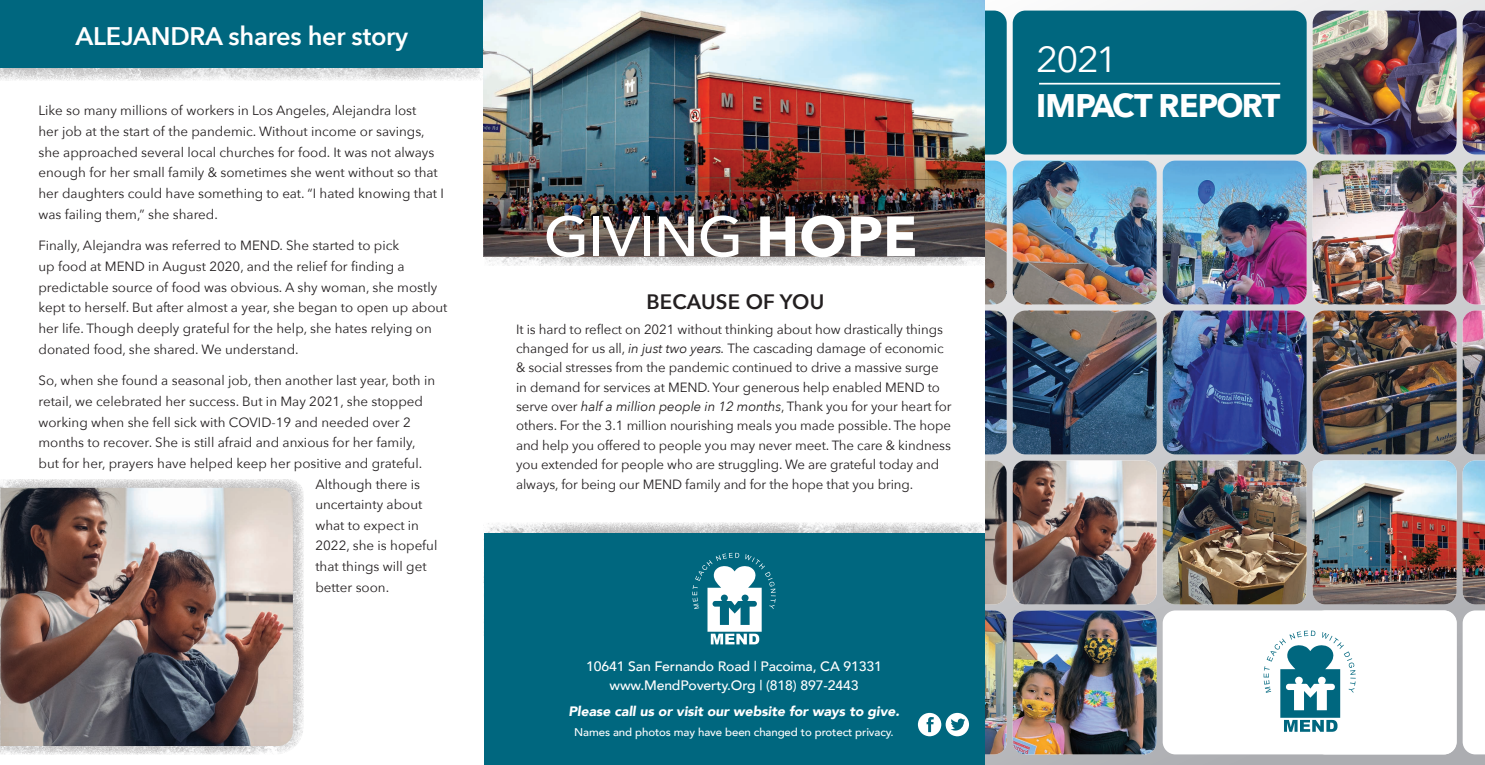
<style>
.page{position:relative;width:1485px;height:765px;background:#fff}
.page>*{position:absolute;margin:0;border:0;box-sizing:border-box;transform-origin:0 0}
.t1{font:500 56.25px "Avenir Next";letter-spacing:-.02em;color:#fff;scale:1.04 1}
.t2{font:36.25px "Avenir Next";color:#fff;scale:1.05 1}
.t3{font:700 32.62px "Avenir Next";letter-spacing:-.03em;color:#fff}
.t4{font:600 25.38px "Avenir Next";letter-spacing:-.01em;color:#fff}
.t5{font:600 20.88px "Avenir Next";letter-spacing:.01em;color:#231f20}
.t6{font:500 13.62px "Avenir";letter-spacing:-.01em;color:#fff}
.t7{font:italic 900 13.62px "Avenir";letter-spacing:-.005em;color:#fff}
.t8{font:13.38px/20.6px "Avenir Next";color:#231f20}
.t9{font:500 11.12px "Avenir";letter-spacing:-.01em;color:#fff}
.s1{font-weight:700}
.s2{font-style:italic}
</style>
<div class="page">
<svg style="left:984px;top:0;width:501px;height:765px;background:#cccdcf"></svg>
<div style="left:863px;top:11px;width:144px;height:144px;background:#00677f;border-radius:13px"></div>
<img style="left:984px;top:161px;width:23px;height:144px">
<img style="left:984px;top:311px;width:23px;height:143px">
<img style="left:984px;top:461px;width:23px;height:143px">
<img style="left:984px;top:610px;width:23px;height:144px">
<img style="left:484px;top:256px;width:500px;height:9px">
<img style="left:0;top:67px;width:484px;height:13px">
<div style="left:1013px;top:11px;width:294px;height:144px;background:#00677f;border-radius:13px"></div>
<img style="left:1313px;top:11px;width:144px;height:144px">
<img style="left:1013px;top:161px;width:144px;height:144px">
<img style="left:1163px;top:161px;width:144px;height:144px">
<img style="left:1313px;top:161px;width:144px;height:144px">
<img style="left:1013px;top:311px;width:144px;height:143px">
<img style="left:1163px;top:311px;width:144px;height:143px">
<img style="left:1313px;top:311px;width:144px;height:143px">
<img style="left:1013px;top:461px;width:144px;height:143px">
<img style="left:1163px;top:460px;width:144px;height:144px">
<img style="left:1313px;top:460px;width:144px;height:144px">
<img style="left:1013px;top:610px;width:144px;height:144px">
<div style="left:1163px;top:610px;width:294px;height:144px;background:#fff;border-radius:13px"></div>
<div style="left:0;top:0;width:484px;height:67px;background:#00677f"></div>
<img style="left:484px;top:0;width:500px;height:133px">
<img style="left:484px;top:133px;width:500px;height:123px">
<img style="left:487px;top:523px;width:497px;height:10px">
<div style="left:484px;top:533px;width:500px;height:232px;background:#00677f"></div>
<img style="left:1463px;top:11px;width:22px;height:144px">
<img style="left:1463px;top:161px;width:22px;height:144px">
<img style="left:1463px;top:311px;width:22px;height:143px">
<img style="left:1463px;top:460px;width:22px;height:144px">
<svg style="left:1463px;top:610px;width:22px;height:144px"></svg>
<hr style="left:1039px;top:83px;width:241px;height:2px;background:#fff">
<div style="left:946px;top:713px;width:23px;height:23px;background:#fff;border-radius:50%"></div>
<svg style="left:951px;top:719px;width:14px;height:12px"></svg>
<div style="left:918px;top:713px;width:23px;height:23px;background:#fff;border-radius:50%"></div>
<svg style="left:927px;top:717px;width:7px;height:15px"></svg>
<svg style="left:692px;top:553px;width:84px;height:91px"></svg>
<svg style="left:1264px;top:631px;width:92px;height:101px"></svg>
<img style="left:0;top:479px;width:304px;height:276px">
<img style="left:0;top:488px;width:293px;height:258px">
<p class="t4" style="left:75px;top:14px;width:334px">ALEJANDRA shares her story</p>
<p class="t8" style="left:38px;top:100px;width:407px">Like so many millions of workers in Los Angeles, Alejandra lost<br>her job at the start of the pandemic. Without income or savings, she approached several local churches for food. It was not always enough for her small family &amp; sometimes she went without so that her daughters could have something to eat. “I hated knowing that I was failing them,” she shared.</p>
<p class="t8" style="left:38px;top:235px;width:411px">Finally, Alejandra was referred to MEND. She started to pick<br>up food at MEND in August 2020, and the relief for finding a predictable source of food was obvious. A shy woman, she mostly kept to herself. But after almost a year, she began to open up about her life. Though deeply grateful for the help, she hates relying on donated food, she shared. We understand.</p>
<p class="t8" style="left:38px;top:370px;width:398px">So, when she found a seasonal job, then another last year, both in</p>
<p class="t8" style="left:38px;top:391px;width:386px">retail, we celebrated her success. But in May 2021, she stopped</p>
<p class="t8" style="left:38px;top:411px;width:374px">working when she fell sick with COVID-19 and needed over 2</p>
<p class="t8" style="left:38px;top:432px;width:379px">months to recover. She is still afraid and anxious for her family,</p>
<p class="t8" style="left:38px;top:452px;width:385px">but for her, prayers have helped keep her positive and grateful.</p>
<p class="t8" style="left:315px;top:473px;width:106px">Although there is</p>
<p class="t8" style="left:315px;top:494px;width:108px">uncertainty about</p>
<p class="t8" style="left:315px;top:514px;width:105px">what to expect in</p>
<p class="t8" style="left:315px;top:535px;width:124px">2022, she is hopeful</p>
<p class="t8" style="left:315px;top:556px;width:113px">that things will get</p>
<p class="t8" style="left:315px;top:576px;width:75px">better soon.</p>
<p class="t1" style="left:544px;top:189px;width:361px">GIVING <span class="s1">HOPE</span></p>
<p class="t5" style="left:646px;top:283px;width:179px">BECAUSE OF YOU</p>
<p class="t8" style="left:516px;top:319px;width:437px;line-height:19.4px">It is hard to reflect on 2021 without thinking about how drastically things changed for us all, <span class="s2">in just two years.</span> The cascading damage of economic &amp; social stresses from the pandemic continued to drive a massive surge in demand for services at MEND. Your generous help enabled MEND to serve over <span class="s2">half a million people in 12 months</span>, Thank you for your heart for others. For the 3.1 million nourishing meals you made possible. The hope and help you offered to people you may never meet. The care &amp; kindness you extended for people who are struggling. We are grateful today and always, for being our MEND family and for the hope that you bring.</p>
<p class="t6" style="left:586px;top:654px;width:297px">10641 San Fernando Road | Pacoima, CA 91331</p>
<p class="t6" style="left:610px;top:674px;width:250px">www.MendPoverty.Org | (818) 897-2443</p>
<p class="t7" style="left:569px;top:700px;width:333px">Please call us or visit our website for ways to give.</p>
<p class="t9" style="left:574px;top:722px;width:321px">Names and photos may have been changed to protect privacy.</p>
<p class="t2" style="left:1036px;top:29px;width:79px">2021</p>
<p class="t3" style="left:1036px;top:78px;width:246px">IMPACT REPORT</p>
</div>
